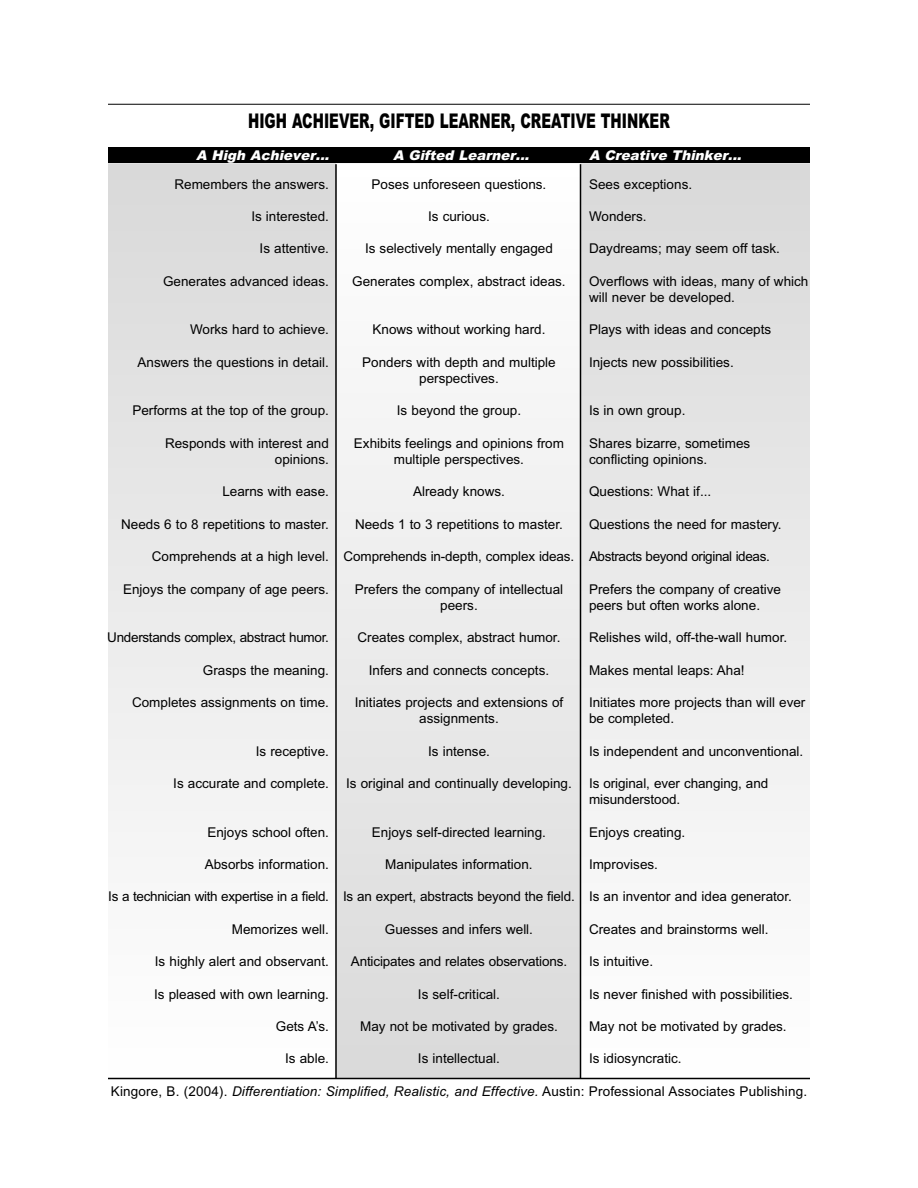
<style>
.page{position:relative;width:918px;height:1188px;background:#fff}
.page>*{position:absolute;margin:0;border:0;box-sizing:border-box;transform-origin:0 0}
.t1{font:900 20.25px "Arial";color:#000;scale:.67 1}
.t2{font:13.5px/16.2px "Arial";color:#000}
.t3{font:13.5px "Arial";letter-spacing:-.02em;color:#000}
.t4{font:italic 900 13.5px "Arial";color:#fff}
.t5{font:13.5px "Arial";letter-spacing:-.03em;color:#000}
.s1{font-style:italic}
</style>
<div class="page">
<div style="left:108px;top:163px;width:702px;height:916px;background:linear-gradient(to bottom,#d9d9d9,#fefefe)"></div>
<div style="left:336px;top:163px;width:244px;height:916px;background:linear-gradient(to bottom,#fff,#d9d9d9)"></div>
<div style="left:108px;top:147px;width:702px;height:16px;background:#000"></div>
<hr style="left:335px;top:164px;width:2px;height:914px;background:#000">
<hr style="left:580px;top:164px;width:1px;height:915px;background:#000">
<hr style="left:108px;top:1078px;width:702px;height:1px;background:#000">
<hr style="left:108px;top:104px;width:702px;height:1px;background:#000">
<h1 class="t1" style="left:248px;top:114px;width:631px">HIGH ACHIEVER, GIFTED LEARNER, CREATIVE THINKER</h1>
<p class="t4" style="left:589px;top:150px;width:157px">A Creative Thinker...</p>
<p class="t2" style="left:589px;top:177px;width:105px">Sees exceptions.</p>
<p class="t2" style="left:589px;top:210px;width:59px">Wonders.</p>
<p class="t2" style="left:589px;top:242px;width:193px">Daydreams; may seem off task.</p>
<p class="t2" style="left:589px;top:274px;width:221px">Overflows with ideas, many of which will never be developed.</p>
<p class="t2" style="left:589px;top:323px;width:184px">Plays with ideas and concepts</p>
<p class="t2" style="left:589px;top:355px;width:146px">Injects new possibilities.</p>
<p class="t2" style="left:589px;top:404px;width:98px">Is in own group.</p>
<p class="t2" style="left:589px;top:436px;width:163px">Shares bizarre, sometimes conflicting opinions.</p>
<p class="t2" style="left:589px;top:485px;width:124px">Questions: What if...</p>
<p class="t2" style="left:589px;top:517px;width:194px">Questions the need for mastery.</p>
<p class="t5" style="left:589px;top:552px;width:182px">Abstracts beyond original ideas.</p>
<p class="t2" style="left:589px;top:582px;width:194px">Prefers the company of creative peers but often works alone.</p>
<p class="t2" style="left:589px;top:631px;width:200px">Relishes wild, off-the-wall humor.</p>
<p class="t2" style="left:589px;top:663px;width:157px">Makes mental leaps: Aha!</p>
<p class="t2" style="left:589px;top:696px;width:218px">Initiates more projects than will ever be completed.</p>
<p class="t2" style="left:589px;top:744px;width:216px">Is independent and unconventional.</p>
<p class="t2" style="left:589px;top:777px;width:181px">Is original, ever changing, and misunderstood.</p>
<p class="t2" style="left:589px;top:825px;width:98px">Enjoys creating.</p>
<p class="t2" style="left:589px;top:858px;width:71px">Improvises.</p>
<p class="t2" style="left:589px;top:890px;width:204px">Is an inventor and idea generator.</p>
<p class="t2" style="left:589px;top:922px;width:181px">Creates and brainstorms well.</p>
<p class="t2" style="left:589px;top:955px;width:66px">Is intuitive.</p>
<p class="t2" style="left:589px;top:987px;width:206px">Is never finished with possibilities.</p>
<p class="t2" style="left:589px;top:1020px;width:199px">May not be motivated by grades.</p>
<p class="t2" style="left:589px;top:1052px;width:94px">Is idiosyncratic.</p>
<p class="t2" style="left:111px;top:1084px;width:698px">Kingore, B. (2004). <span class="s1">Differentiation: Simplified, Realistic, and Effective.</span> Austin: Professional Associates Publishing.</p>
<p class="t4" style="left:196px;top:150px;width:137px">A High Achiever...</p>
<p class="t2" style="left:174px;top:177px;width:156px">Remembers the answers.</p>
<p class="t2" style="left:251px;top:210px;width:79px">Is interested.</p>
<p class="t2" style="left:260px;top:242px;width:71px">Is attentive.</p>
<p class="t2" style="left:163px;top:274px;width:167px">Generates advanced ideas.</p>
<p class="t2" style="left:190px;top:323px;width:140px">Works hard to achieve.</p>
<p class="t2" style="left:138px;top:355px;width:193px">Answers the questions in detail.</p>
<p class="t2" style="left:132px;top:404px;width:198px">Performs at the top of the group.</p>
<p class="t2" style="left:165px;top:436px;width:165px;text-align:right">Responds with interest and opinions.</p>
<p class="t2" style="left:222px;top:485px;width:108px">Learns with ease.</p>
<p class="t2" style="left:121px;top:517px;width:209px">Needs 6 to 8 repetitions to master.</p>
<p class="t2" style="left:152px;top:550px;width:179px">Comprehends at a high level.</p>
<p class="t2" style="left:123px;top:582px;width:207px">Enjoys the company of age peers.</p>
<p class="t3" style="left:107px;top:633px;width:223px">Understands complex, abstract humor.</p>
<p class="t2" style="left:203px;top:663px;width:128px">Grasps the meaning.</p>
<p class="t2" style="left:132px;top:696px;width:198px">Completes assignments on time.</p>
<p class="t2" style="left:256px;top:744px;width:75px">Is receptive.</p>
<p class="t2" style="left:173px;top:777px;width:157px">Is accurate and complete.</p>
<p class="t2" style="left:207px;top:825px;width:123px">Enjoys school often.</p>
<p class="t2" style="left:205px;top:858px;width:126px">Absorbs information.</p>
<p class="t3" style="left:108px;top:892px;width:222px">Is a technician with expertise in a field.</p>
<p class="t2" style="left:232px;top:922px;width:99px">Memorizes well.</p>
<p class="t2" style="left:155px;top:955px;width:176px">Is highly alert and observant.</p>
<p class="t2" style="left:154px;top:987px;width:176px">Is pleased with own learning.</p>
<p class="t2" style="left:276px;top:1020px;width:55px">Gets A’s.</p>
<p class="t2" style="left:285px;top:1052px;width:45px">Is able.</p>
<p class="t4" style="left:393px;top:150px;width:140px">A Gifted Learner...</p>
<p class="t2" style="left:372px;top:177px;width:176px">Poses unforeseen questions.</p>
<p class="t2" style="left:428px;top:210px;width:63px">Is curious.</p>
<p class="t2" style="left:365px;top:242px;width:189px">Is selectively mentally engaged</p>
<p class="t2" style="left:352px;top:274px;width:215px">Generates complex, abstract ideas.</p>
<p class="t2" style="left:373px;top:323px;width:174px">Knows without working hard.</p>
<p class="t2" style="left:362px;top:355px;width:195px;text-align:center">Ponders with depth and multiple perspectives.</p>
<p class="t2" style="left:397px;top:404px;width:126px">Is beyond the group.</p>
<p class="t2" style="left:354px;top:436px;width:212px;text-align:center">Exhibits feelings and opinions from multiple perspectives.</p>
<p class="t2" style="left:413px;top:485px;width:93px">Already knows.</p>
<p class="t2" style="left:355px;top:517px;width:209px">Needs 1 to 3 repetitions to master.</p>
<p class="t2" style="left:344px;top:550px;width:232px">Comprehends in-depth, complex ideas.</p>
<p class="t2" style="left:355px;top:582px;width:210px;text-align:center">Prefers the company of intellectual peers.</p>
<p class="t2" style="left:358px;top:631px;width:204px">Creates complex, abstract humor.</p>
<p class="t2" style="left:369px;top:663px;width:182px">Infers and connects concepts.</p>
<p class="t2" style="left:355px;top:696px;width:210px;text-align:center">Initiates projects and extensions of assignments.</p>
<p class="t2" style="left:428px;top:744px;width:63px">Is intense.</p>
<p class="t2" style="left:346px;top:777px;width:227px">Is original and continually developing.</p>
<p class="t2" style="left:372px;top:825px;width:176px">Enjoys self-directed learning.</p>
<p class="t2" style="left:385px;top:858px;width:149px">Manipulates information.</p>
<p class="t2" style="left:343px;top:890px;width:233px">Is an expert, abstracts beyond the field.</p>
<p class="t2" style="left:385px;top:922px;width:150px">Guesses and infers well.</p>
<p class="t2" style="left:351px;top:955px;width:218px">Anticipates and relates observations.</p>
<p class="t2" style="left:418px;top:987px;width:84px">Is self-critical.</p>
<p class="t2" style="left:360px;top:1020px;width:199px">May not be motivated by grades.</p>
<p class="t2" style="left:418px;top:1052px;width:84px">Is intellectual.</p>
</div>
